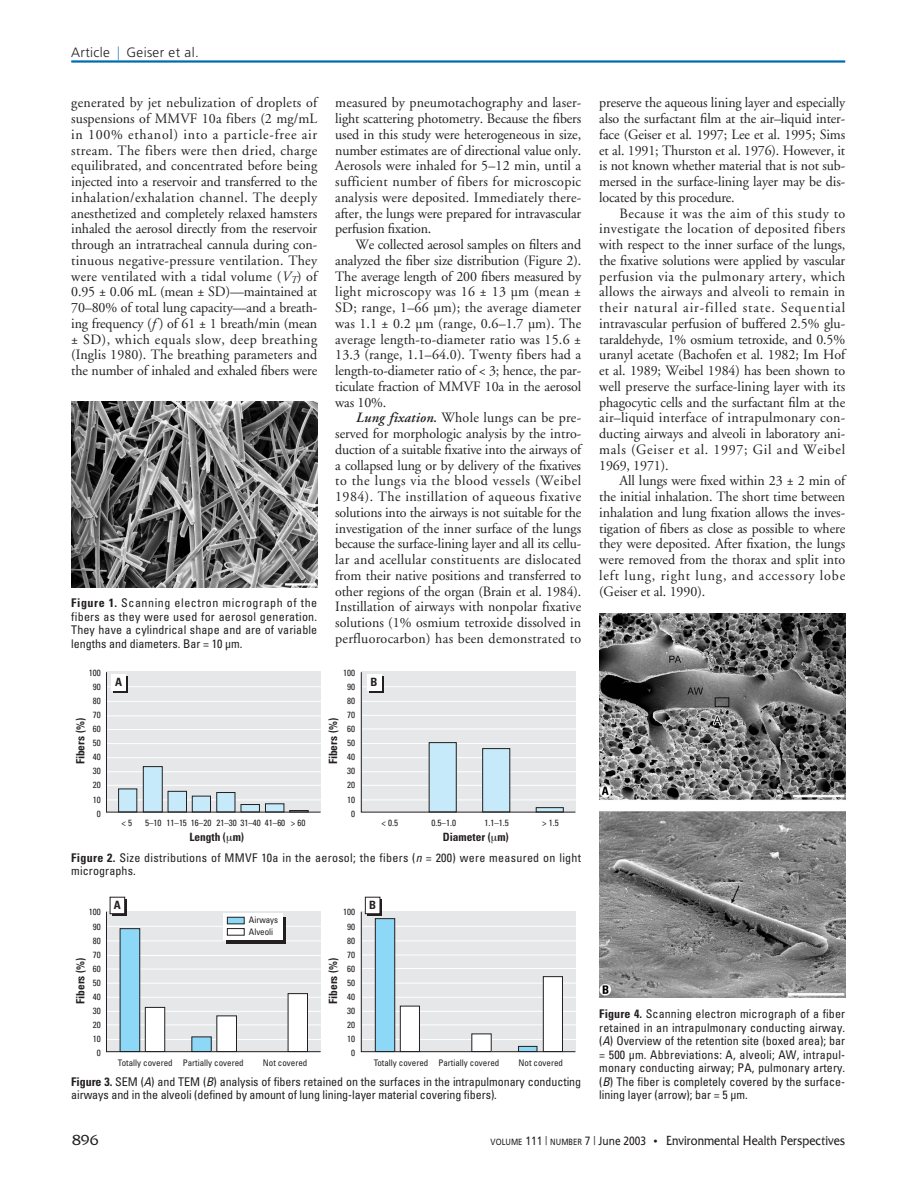
<style>
.page{position:relative;width:918px;height:1188px;background:#fff}
.page>*{position:absolute;margin:0;border:0;box-sizing:border-box;transform-origin:0 0}
.t1{font:15px "Friz Quadrata IT Cby BT";color:#231f20}
.t2{font:14.25px/15.8px "Adobe Garamond";letter-spacing:-.01em;color:#231f20;text-align:justify}
.t3{font:13.5px "Friz Quadrata IT Cby BT";color:#231f20;scale:.85 1}
.t4{font:300 13.5px "Frutiger";letter-spacing:.025em;color:#231f20}
.t5{font:condensed 12px/13.5px "Univers";color:#231f20;text-align:justify}
.t6{font:condensed 12px/13.5px "Univers";letter-spacing:.025em;color:#231f20}
.t7{font:700 condensed 11.4px "Univers";color:#231f20}
.t8{font:condensed 9px/14.1px "Univers";color:#231f20;text-align:right}
.s1{font-size:18px;color:#006bb2}
.s2{font-style:italic}
.s3{font-weight:600;font-style:italic}
.s4{font-weight:700}
.s5{font-family:"Frutiger";font-size:9px}
.s6{font-family:"Frutiger";font-size:12px}
.s7{font-family:"Frutiger";font-weight:300;font-size:12px}
.s8{font-size:10.5px}
</style>
<div class="page">
<hr style="left:71px;top:60px;width:774px;height:3px;background:#006bb2">
<img style="left:71px;top:402px;width:246px;height:186px">
<svg style="left:106px;top:671px;width:470px;height:142px;background:#e1e4e7"></svg>
<div style="left:112px;top:899px;width:15px;height:17px;background:#231f20"></div>
<div style="left:110px;top:897px;width:15px;height:17px;background:#fff;border:1px solid #231f20"></div>
<div style="left:367px;top:899px;width:15px;height:17px;background:#231f20"></div>
<div style="left:365px;top:897px;width:15px;height:17px;background:#fff"></div>
<div style="left:365px;top:897px;width:15px;height:17px;border:1px solid #231f20"></div>
<svg style="left:106px;top:911px;width:470px;height:141px"></svg>
<div style="left:145px;top:1007px;width:20px;height:45px;background:#fff"></div>
<div style="left:145px;top:1007px;width:20px;height:45px;border:1px solid #231f20"></div>
<div style="left:192px;top:1037px;width:19px;height:15px;background:#8dd7f7"></div>
<div style="left:192px;top:1037px;width:19px;height:15px;border:1px solid #231f20"></div>
<div style="left:217px;top:1016px;width:19px;height:36px;background:#fff"></div>
<div style="left:217px;top:1016px;width:20px;height:36px;border:1px solid #231f20"></div>
<div style="left:288px;top:994px;width:19px;height:58px;background:#fff"></div>
<div style="left:288px;top:993px;width:20px;height:59px;border:1px solid #231f20"></div>
<div style="left:375px;top:919px;width:20px;height:133px;background:#8dd7f7"></div>
<div style="left:375px;top:918px;width:20px;height:134px;border:1px solid #231f20"></div>
<div style="left:400px;top:1006px;width:19px;height:46px;background:#fff"></div>
<div style="left:400px;top:1006px;width:20px;height:46px;border:1px solid #231f20"></div>
<div style="left:472px;top:1034px;width:19px;height:18px;background:#fff"></div>
<div style="left:543px;top:977px;width:19px;height:75px;background:#fff"></div>
<div style="left:543px;top:976px;width:20px;height:76px;border:1px solid #231f20"></div>
<div style="left:519px;top:1046px;width:18px;height:6px;background:#8dd7f7"></div>
<div style="left:518px;top:1046px;width:19px;height:6px;border:1px solid #231f20"></div>
<div style="left:227px;top:917px;width:17px;height:7px;background:#8dd7f7"></div>
<div style="left:227px;top:917px;width:17px;height:7px;border:1px solid #231f20"></div>
<div style="left:227px;top:929px;width:17px;height:6px;background:#fff"></div>
<div style="left:227px;top:928px;width:17px;height:7px;border:1px solid #231f20"></div>
<img style="left:599px;top:614px;width:246px;height:383px">
<p class="t4" style="left:71px;top:47px;width:129px">Article <span class="s1">|</span> Geiser et al.</p>
<p class="t2" style="left:71px;top:96px;width:248px">generated by jet nebulization of droplets of suspensions of MMVF 10a fibers (2 mg/mL in 100% ethanol) into a particle-free air stream. The fibers were then dried, charge equilibrated, and concentrated before being injected into a reservoir and transferred to the inhalation/exhalation channel. The deeply anesthetized and completely relaxed hamsters inhaled the aerosol directly from the reservoir through an intratracheal cannula during con&shy;tinuous negative-pressure ventilation. They were ventilated with a tidal volume (<span class="s2">V</span><sub>T</sub>) of 0.95 ± 0.06 mL (mean ± SD)—maintained at 70–80% of total lung capacity—and a breath&shy;ing frequency (<span class="s2">f</span> ) of 61 ± 1 breath/min (mean ± SD), which equals slow, deep breathing (Inglis 1980). The breathing parameters and the number of inhaled and exhaled fibers were</p>
<p class="t2" style="left:335px;top:96px;width:248px">measured by pneumotachography and laser&shy;light scattering photometry. Because the fibers used in this study were heterogeneous in size, number estimates are of directional value only.<br>Aerosols were inhaled for 5–12 min, until a sufficient number of fibers for microscopic analysis were deposited. Immediately there&shy;after, the lungs were prepared for intravascular perfusion fixation.</p>
<p class="t2" style="left:335px;top:238px;width:248px;text-indent:20px">We collected aerosol samples on filters and analyzed the fiber size distribution (Figure 2).<br>The average length of 200 fibers measured by light microscopy was 16 ± 13 µm (mean ± SD; range, 1–66 µm); the average diameter was 1.1 ± 0.2 µm (range, 0.6–1.7 µm). The average length-to-diameter ratio was 15.6 ± 13.3 (range, 1.1–64.0). Twenty fibers had a length-to-diameter ratio of &lt; 3; hence, the par&shy;ticulate fraction of MMVF 10a in the aerosol was 10%.</p>
<p class="t2" style="left:335px;top:411px;width:248px;text-indent:20px"><span class="s3">Lung fixation.</span> Whole lungs can be pre&shy;served for morphologic analysis by the intro&shy;duction of a suitable fixative into the airways of a collapsed lung or by delivery of the fixatives to the lungs via the blood vessels (Weibel 1984). The instillation of aqueous fixative solutions into the airways is not suitable for the investigation of the inner surface of the lungs because the surface-lining layer and all its cellu&shy;lar and acellular constituents are dislocated from their native positions and transferred to other regions of the organ (Brain et al. 1984).<br>Instillation of airways with nonpolar fixative solutions (1% osmium tetroxide dissolved in perfluorocarbon) has been demonstrated to</p>
<p class="t5" style="left:71px;top:597px;width:248px"><span class="s4">Figure 1.</span> Scanning electron micrograph of the fibers as they were used for aerosol generation.<br>They have a cylindrical shape and are of variable lengths and diameters. Bar = 10 µm.</p>
<p class="t8" style="left:89px;top:666px;width:13px">100<br>90<br>80<br>70<br>60<br>50<br>40<br>30<br>20<br>10<br>0</p>
<p class="t8" style="left:343px;top:666px;width:13px">100<br>90<br>80<br>70<br>60<br>50<br>40<br>30<br>20<br>10<br>0</p>
<p class="t7" style="left:115px;top:678px;width:8px">A</p>
<p class="t7" style="left:371px;top:678px;width:8px">B</p>
<p class="t7" style="left:76px;top:764px;width:48px;rotate:-90deg">Fibers (%)</p>
<p class="t7" style="left:329px;top:764px;width:48px;rotate:-90deg">Fibers (%)</p>
<p class="t8" style="left:122px;top:817px;width:12px">&lt; 5</p>
<p class="t8" style="left:145px;top:817px;width:162px">5–10 11–15 16–20 21–30 31–40 41–60 &gt; 60</p>
<p class="t7" style="left:189px;top:833px;width:56px">Length ( m)</p>
<p class="t8" style="left:382px;top:817px;width:18px">&lt; 0.5</p>
<p class="t8" style="left:432px;top:817px;width:26px">0.5–1.0</p>
<p class="t8" style="left:484px;top:817px;width:26px">1.1–1.5</p>
<p class="t8" style="left:542px;top:817px;width:18px">&gt; 1.5</p>
<p class="t7" style="left:443px;top:833px;width:68px">Diameter ( m)</p>
<p class="t6" style="left:71px;top:852px;width:512px"><span class="s4">Figure 2.</span> Size distributions of MMVF 10a in the aerosol; the fibers (<span class="s2">n</span> = 200) were measured on light micrographs.</p>
<p class="t7" style="left:114px;top:901px;width:8px">A</p>
<p class="t7" style="left:369px;top:901px;width:8px">B</p>
<p class="t8" style="left:89px;top:906px;width:13px">100<br>90<br>80<br>70<br>60<br>50<br>40<br>30<br>20<br>10<br>0</p>
<p class="t8" style="left:343px;top:906px;width:13px">100<br>90<br>80<br>70<br>60<br>50<br>40<br>30<br>20<br>10<br>0</p>
<p class="t8" style="left:249px;top:915px;width:31px;line-height:11.2px;text-align:left">Airways<br>Alveoli</p>
<p class="t7" style="left:76px;top:1004px;width:48px;rotate:-90deg">Fibers (%)</p>
<p class="t7" style="left:329px;top:1004px;width:48px;rotate:-90deg">Fibers (%)</p>
<p class="t8" style="left:118px;top:1056px;width:56px">Totally covered</p>
<p class="t8" style="left:183px;top:1056px;width:62px">Partially covered</p>
<p class="t8" style="left:263px;top:1056px;width:46px">Not covered</p>
<p class="t8" style="left:374px;top:1056px;width:127px">Totally covered Partially covered</p>
<p class="t8" style="left:519px;top:1056px;width:46px">Not covered</p>
<p class="t5" style="left:71px;top:1076px;width:511px"><span class="s4">Figure 3.</span> SEM (<span class="s2">A</span>) and TEM (<span class="s2">B</span>) analysis of fibers retained on the surfaces in the intrapulmonary conducting airways and in the alveoli (defined by amount of lung lining-layer material covering fibers).</p>
<p class="t2" style="left:599px;top:96px;width:248px">preserve the aqueous lining layer and especially also the surfactant film at the air–liquid inter&shy;face (Geiser et al. 1997; Lee et al. 1995; Sims et al. 1991; Thurston et al. 1976). However, it is not known whether material that is not sub&shy;mersed in the surface-lining layer may be dis&shy;located by this procedure.</p>
<p class="t2" style="left:599px;top:206px;width:248px;text-indent:20px">Because it was the aim of this study to investigate the location of deposited fibers with respect to the inner surface of the lungs, the fixative solutions were applied by vascular perfusion via the pulmonary artery, which allows the airways and alveoli to remain in their natural air-filled state. Sequential intravascular perfusion of buffered 2.5% glu&shy;taraldehyde, 1% osmium tetroxide, and 0.5% uranyl acetate (Bachofen et al. 1982; Im Hof et al. 1989; Weibel 1984) has been shown to well preserve the surface-lining layer with its phagocytic cells and the surfactant film at the air–liquid interface of intrapulmonary con&shy;ducting airways and alveoli in laboratory ani&shy;mals (Geiser et al. 1997; Gil and Weibel 1969, 1971).</p>
<p class="t2" style="left:599px;top:474px;width:248px;text-indent:20px">All lungs were fixed within 23 ± 2 min of the initial inhalation. The short time between inhalation and lung fixation allows the inves&shy;tigation of fibers as close as possible to where they were deposited. After fixation, the lungs were removed from the thorax and split into left lung, right lung, and accessory lobe (Geiser et al. 1990).</p>
<p class="t5" style="left:599px;top:1009px;width:248px"><span class="s4">Figure 4.</span> Scanning electron micrograph of a fiber retained in an intrapulmonary conducting airway. (<span class="s2">A</span>) Overview of the retention site (boxed area); bar = 500 µm. Abbreviations: A, alveoli; AW, intrapul&shy;monary conducting airway; PA, pulmonary artery. (<span class="s2">B</span>) The fiber is completely covered by the surface&shy;lining layer (arrow); bar = 5 µm.</p>
<p class="t1" style="left:72px;top:1134px;width:28px">896</p>
<p class="t3" style="left:491px;top:1135px;width:419px"><span class="s5">VOLUME</span> <span class="s6">111</span> <span class="s7">|</span> <span class="s5">NUMBER</span> <span class="s6">7</span> <span class="s7">|</span> <span class="s6">June 2003</span> <span class="s8">•</span> Environmental Health Perspectives</p>
</div>
